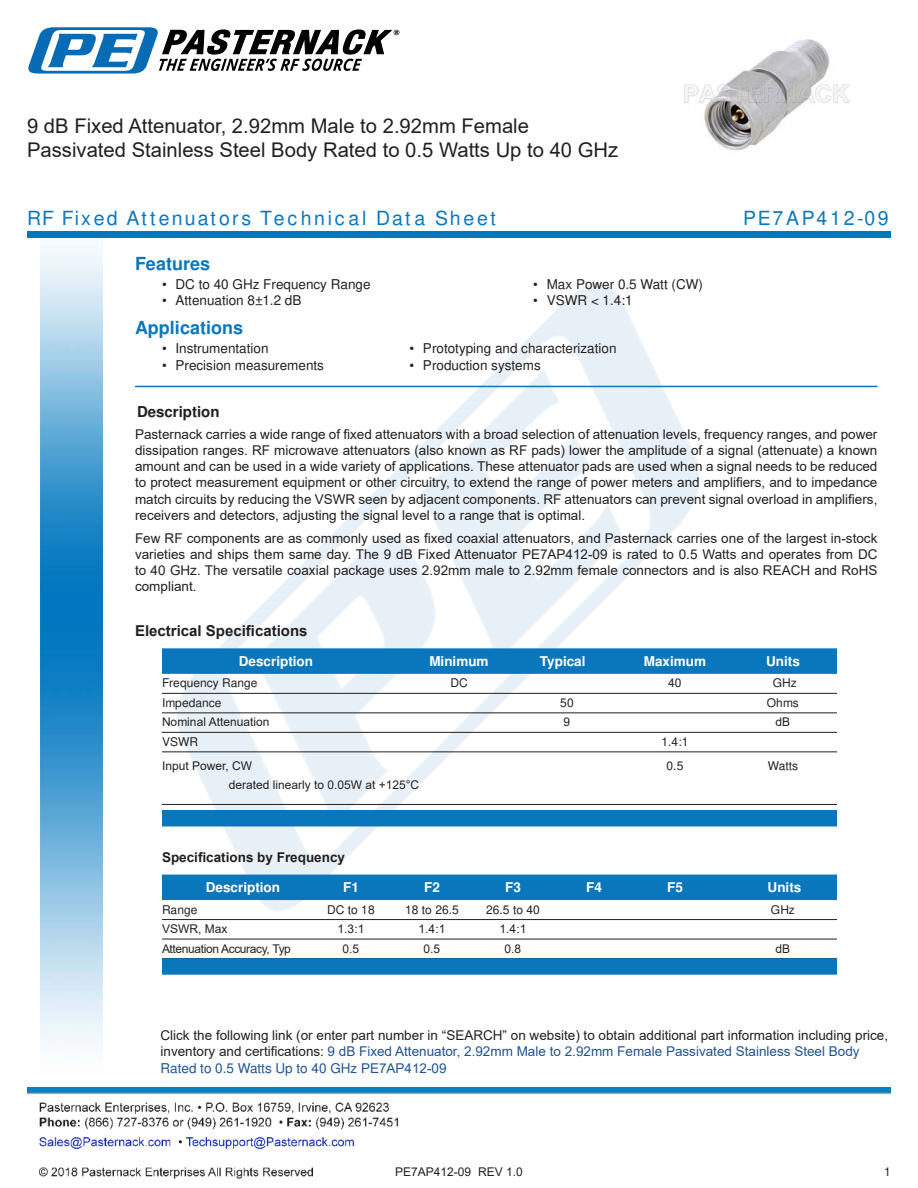
<style>
.page{position:relative;width:918px;height:1188px;background:#fff}
.page>*{position:absolute;margin:0;border:0;box-sizing:border-box;transform-origin:0 0}
.t1{font:20.25px/24.3px "Arial";color:#221f1f}
.t2{font:900 19.5px "Arial";letter-spacing:.14em;color:#0a77bd}
.t3{font:700 18px "Arial";color:#0a77bd}
.t4{font:700 15px "Arial";color:#221f1f}
.t5{font:13.5px/16.2px "Arial";color:#221f1f;text-align:justify}
.t6{font:700 13.5px "Arial";color:#fff}
.t7{font:700 13.5px "Arial";color:#221f1f}
.t8{font:12px "Arial";color:#221f1f}
.t9{font:12px "Arial";letter-spacing:-.03em;color:#221f1f}
.t10{font:700 7.5px "Arial";color:#fff}
.s1{color:#1f5392}
</style>
<div class="page">
<img style="left:39px;top:1102px;width:360px;height:77px">
<img style="left:102px;top:246px;width:719px;height:724px">
<img style="left:27px;top:1088px;width:864px;height:7px">
<img style="left:40px;top:237px;width:62px;height:804px">
<svg style="left:28px;top:27px;width:371px;height:47px"></svg>
<div style="left:27px;top:231px;width:864px;height:6px;background:#0177c0"></div>
<hr style="left:135px;top:386px;width:743px;height:1px;background:#0a77bd">
<div style="left:162px;top:648px;width:675px;height:26px;background:#0a77bd"></div>
<hr style="left:162px;top:693px;width:675px;height:1px;background:#221f1f">
<hr style="left:162px;top:713px;width:675px;height:1px;background:#221f1f">
<hr style="left:162px;top:732px;width:675px;height:1px;background:#221f1f">
<hr style="left:162px;top:752px;width:675px;height:1px;background:#221f1f">
<hr style="left:162px;top:804px;width:675px;height:1px;background:#221f1f">
<div style="left:162px;top:810px;width:675px;height:16px;background:#0a77bd"></div>
<div style="left:162px;top:875px;width:675px;height:25px;background:#0a77bd"></div>
<hr style="left:162px;top:919px;width:675px;height:1px;background:#221f1f">
<hr style="left:162px;top:939px;width:675px;height:1px;background:#221f1f">
<div style="left:162px;top:958px;width:675px;height:17px;background:#0a77bd"></div>
<img style="left:684px;top:39px;width:166px;height:112px">
<h1 class="t1" style="left:27px;top:114px;width:593px">9 dB Fixed Attenuator, 2.92mm Male to 2.92mm Female<br>Passivated Stainless Steel Body Rated to 0.5 Watts Up to 40 GHz</h1>
<h2 class="t2" style="left:27px;top:207px;width:471px">RF Fixed Attenuators Technical Data Sheet</h2>
<h2 class="t2" style="left:743px;top:207px;width:147px">PE7AP412-09</h2>
<h3 class="t3" style="left:135px;top:256px;width:77px">Features</h3>
<p class="t5" style="left:162px;top:278px;width:210px">• DC to 40 GHz Frequency Range</p>
<p class="t5" style="left:162px;top:294px;width:141px">• Attenuation 8±1.2 dB</p>
<h3 class="t3" style="left:135px;top:320px;width:110px">Applications</h3>
<p class="t5" style="left:162px;top:342px;width:108px">• Instrumentation</p>
<p class="t5" style="left:162px;top:358px;width:164px">• Precision measurements</p>
<p class="t10" style="left:135px;top:380px;width:4px">.</p>
<p class="t5" style="left:533px;top:278px;width:171px">• Max Power 0.5 Watt (CW)</p>
<p class="t5" style="left:533px;top:294px;width:101px">• VSWR &lt; 1.4:1</p>
<p class="t5" style="left:409px;top:342px;width:209px">• Prototyping and characterization</p>
<p class="t5" style="left:409px;top:358px;width:133px">• Production systems</p>
<p class="t4" style="left:137px;top:406px;width:84px">Description</p>
<p class="t5" style="left:135px;top:426px;width:744px">Pasternack carries a wide range of 昀椀xed attenuators with a broad selection of attenuation levels, frequency ranges, and power dissipation ranges. RF microwave attenuators (also known as RF pads) lower the amplitude of a signal (attenuate) a known amount and can be used in a wide variety of applications. These attenuator pads are used when a signal needs to be reduced to protect measurement equipment or other circuitry, to extend the range of power meters and ampli昀椀ers, and to impedance match circuits by reducing the VSWR seen by adjacent components. RF attenuators can prevent signal overload in ampli昀椀ers, receivers and detectors, adjusting the signal level to a range that is optimal.</p>
<p class="t5" style="left:135px;top:530px;width:744px">Few RF components are as commonly used as 昀椀xed coaxial attenuators, and Pasternack carries one of the largest in-stock varieties and ships them same day. The 9 dB Fixed Attenuator PE7AP412-09 is rated to 0.5 Watts and operates from DC to 40 GHz. The versatile coaxial package uses 2.92mm male to 2.92mm female connectors and is also REACH and RoHS compliant.</p>
<p class="t4" style="left:135px;top:620px;width:174px">Electrical Speci昀椀cations</p>
<p class="t6" style="left:239px;top:656px;width:76px">Description</p>
<p class="t6" style="left:429px;top:656px;width:61px">Minimum</p>
<p class="t6" style="left:540px;top:656px;width:47px">Typical</p>
<p class="t6" style="left:644px;top:656px;width:64px">Maximum</p>
<p class="t6" style="left:766px;top:656px;width:35px">Units</p>
<p class="t8" style="left:162px;top:678px;width:97px">Frequency Range</p>
<p class="t8" style="left:450px;top:678px;width:19px">DC</p>
<p class="t8" style="left:668px;top:678px;width:15px">40</p>
<p class="t8" style="left:773px;top:678px;width:25px">GHz</p>
<p class="t8" style="left:162px;top:698px;width:61px">Impedance</p>
<p class="t8" style="left:560px;top:698px;width:15px">50</p>
<p class="t8" style="left:767px;top:698px;width:34px">Ohms</p>
<p class="t8" style="left:162px;top:714px;width:109px">Nominal Attenuation</p>
<p class="t8" style="left:564px;top:714px;width:8px">9</p>
<p class="t8" style="left:776px;top:714px;width:16px">dB</p>
<p class="t8" style="left:162px;top:737px;width:37px">VSWR</p>
<p class="t8" style="left:662px;top:737px;width:28px">1.4:1</p>
<p class="t8" style="left:162px;top:757px;width:92px">Input Power, CW</p>
<p class="t8" style="left:667px;top:761px;width:18px">0.5</p>
<p class="t8" style="left:768px;top:761px;width:32px">Watts</p>
<p class="t8" style="left:229px;top:777px;width:192px">derated linearly to 0.05W at +125°C</p>
<p class="t7" style="left:162px;top:848px;width:185px">Speci昀椀cations by Frequency</p>
<p class="t6" style="left:206px;top:882px;width:76px">Description</p>
<p class="t6" style="left:343px;top:882px;width:17px">F1</p>
<p class="t6" style="left:424px;top:882px;width:17px">F2</p>
<p class="t6" style="left:505px;top:882px;width:17px">F3</p>
<p class="t6" style="left:586px;top:882px;width:17px">F4</p>
<p class="t6" style="left:667px;top:882px;width:17px">F5</p>
<p class="t6" style="left:768px;top:882px;width:35px">Units</p>
<p class="t8" style="left:162px;top:905px;width:37px">Range</p>
<p class="t8" style="left:327px;top:905px;width:49px">DC to 18</p>
<p class="t8" style="left:405px;top:905px;width:55px">18 to 26.5</p>
<p class="t8" style="left:486px;top:905px;width:55px">26.5 to 40</p>
<p class="t8" style="left:771px;top:905px;width:25px">GHz</p>
<p class="t8" style="left:162px;top:921px;width:67px">VSWR, Max</p>
<p class="t8" style="left:338px;top:921px;width:28px">1.3:1</p>
<p class="t8" style="left:419px;top:921px;width:28px">1.4:1</p>
<p class="t8" style="left:500px;top:921px;width:28px">1.4:1</p>
<p class="t9" style="left:162px;top:940px;width:130px">Attenuation Accuracy, Typ</p>
<p class="t8" style="left:343px;top:940px;width:18px">0.5</p>
<p class="t8" style="left:424px;top:940px;width:18px">0.5</p>
<p class="t8" style="left:505px;top:940px;width:18px">0.8</p>
<p class="t8" style="left:776px;top:940px;width:16px">dB</p>
<p class="t5" style="left:160px;top:1027px;width:729px;text-align:left">Click the following link (or enter part number in “SEARCH” on website) to obtain additional part information including price, inventory and certi昀椀cations: <span class="s1">9 dB Fixed Attenuator, 2.92mm Male to 2.92mm Female Passivated Stainless Steel Body<br>Rated to 0.5 Watts Up to 40 GHz PE7AP412-09</span></p>
<p class="t8" style="left:395px;top:1163px;width:129px">PE7AP412-09 REV 1.0</p>
<p class="t8" style="left:884px;top:1167px;width:8px">1</p>
</div>
